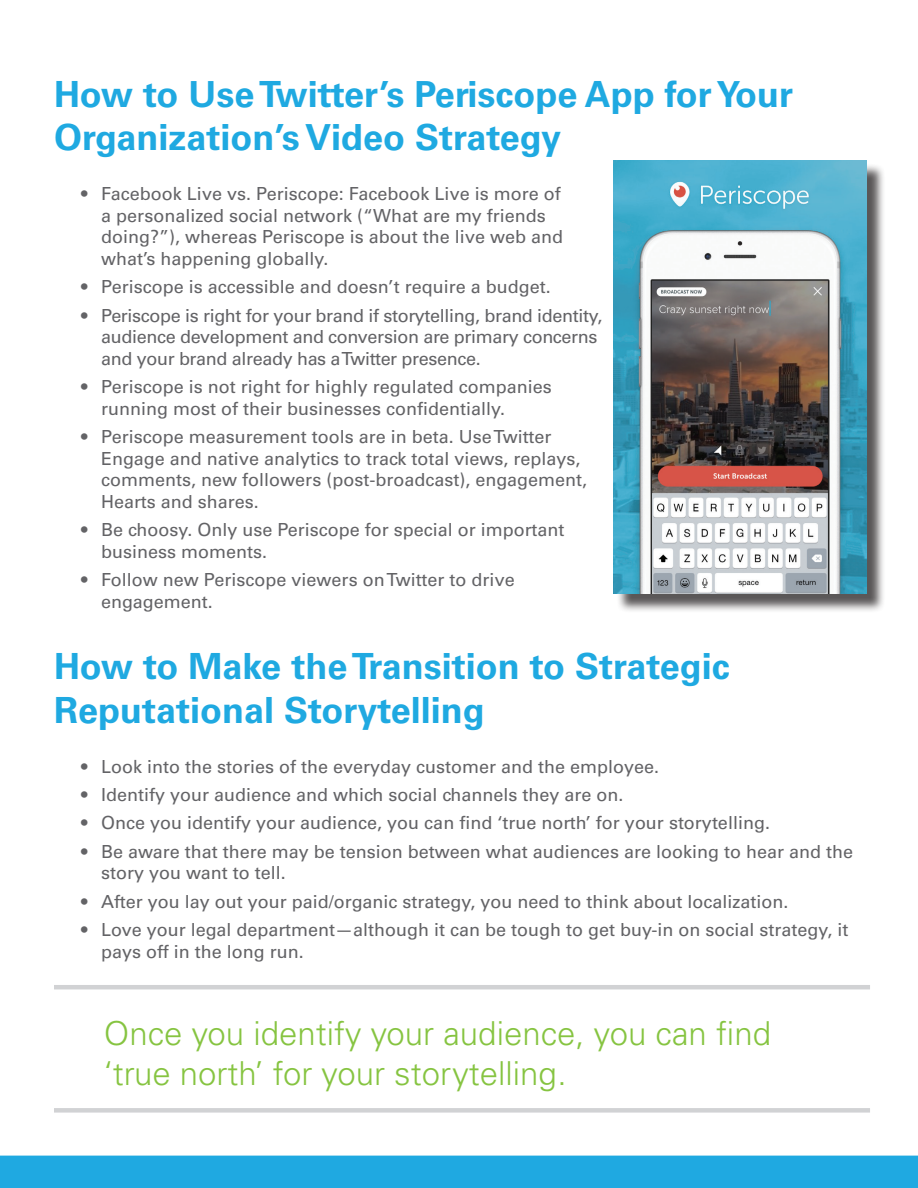
<style>
.page{position:relative;width:918px;height:1188px;background:#fff}
.page>*{position:absolute;margin:0;border:0;box-sizing:border-box;transform-origin:0 0}
.t1{font:700 36px/43.2px "Univers LT Std";color:#1fa9e1}
.t2{font:300 33px/39.6px "Univers LT Std";color:#86c441}
.t3{font:18px/21.6px "Univers LT Std";color:#636366}
.t4{font:18px/21.6px "Univers LT Std";letter-spacing:-.02em;color:#636366}
</style>
<div class="page">
<div style="left:0;top:1156px;width:918px;height:32px;background:#1fa9e1"></div>
<div style="left:54px;top:1108px;width:816px;height:5px;background:#d1d2d4"></div>
<hr style="left:54px;top:985px;width:816px;height:4px;background:#d1d2d4">
<div style="left:616px;top:163px;width:270px;height:449px;background:#231f20;opacity:.75"></div>
<img style="left:613px;top:161px;width:254px;height:433px">
<h1 class="t1" style="left:54px;top:73px;width:741px">How to Use Twitter’s Periscope App for Your<br>Organization’s Video Strategy</h1>
<p class="t3" style="left:101px;top:183px;width:463px;text-indent:-20px">• Facebook Live vs. Periscope: Facebook Live is more of a personalized social network (“What are my friends doing?”), whereas Periscope is about the live web and what’s happening globally.</p>
<p class="t3" style="left:81px;top:276px;width:471px">• Periscope is accessible and doesn’t require a budget.</p>
<p class="t4" style="left:101px;top:305px;width:503px;text-indent:-20px">• Periscope is right for your brand if storytelling, brand identity, audience development and conversion are primary concerns and your brand already has a Twitter presence.</p>
<p class="t3" style="left:101px;top:376px;width:452px;text-indent:-20px">• Periscope is not right for highly regulated companies running most of their businesses confidentially.</p>
<p class="t3" style="left:101px;top:426px;width:487px;text-indent:-20px">• Periscope measurement tools are in beta. Use Twitter Engage and native analytics to track total views, replays, comments, new followers (post-broadcast), engagement, Hearts and shares.</p>
<p class="t3" style="left:101px;top:519px;width:465px;text-indent:-20px">• Be choosy. Only use Periscope for special or important business moments.</p>
<p class="t3" style="left:101px;top:569px;width:415px;text-indent:-20px">• Follow new Periscope viewers on Twitter to drive engagement.</p>
<h1 class="t1" style="left:54px;top:645px;width:677px">How to Make the Transition to Strategic<br>Reputational Storytelling</h1>
<p class="t3" style="left:81px;top:756px;width:580px">• Look into the stories of the everyday customer and the employee.</p>
<p class="t3" style="left:81px;top:784px;width:544px">• Identify your audience and which social channels they are on.</p>
<p class="t3" style="left:81px;top:812px;width:691px">• Once you identify your audience, you can find ‘true north’ for your storytelling.</p>
<p class="t3" style="left:101px;top:841px;width:753px;text-indent:-20px">• Be aware that there may be tension between what audiences are looking to hear and the story you want to tell.</p>
<p class="t3" style="left:81px;top:891px;width:709px">• After you lay out your paid/organic strategy, you need to think about localization.</p>
<p class="t3" style="left:101px;top:919px;width:749px;text-indent:-20px">• Love your legal department—although it can be tough to get buy-in on social strategy, it pays off in the long run.</p>
<h2 class="t2" style="left:104px;top:1014px;width:669px">Once you identify your audience, you can find ‘true north’ for your storytelling.</h2>
</div>
